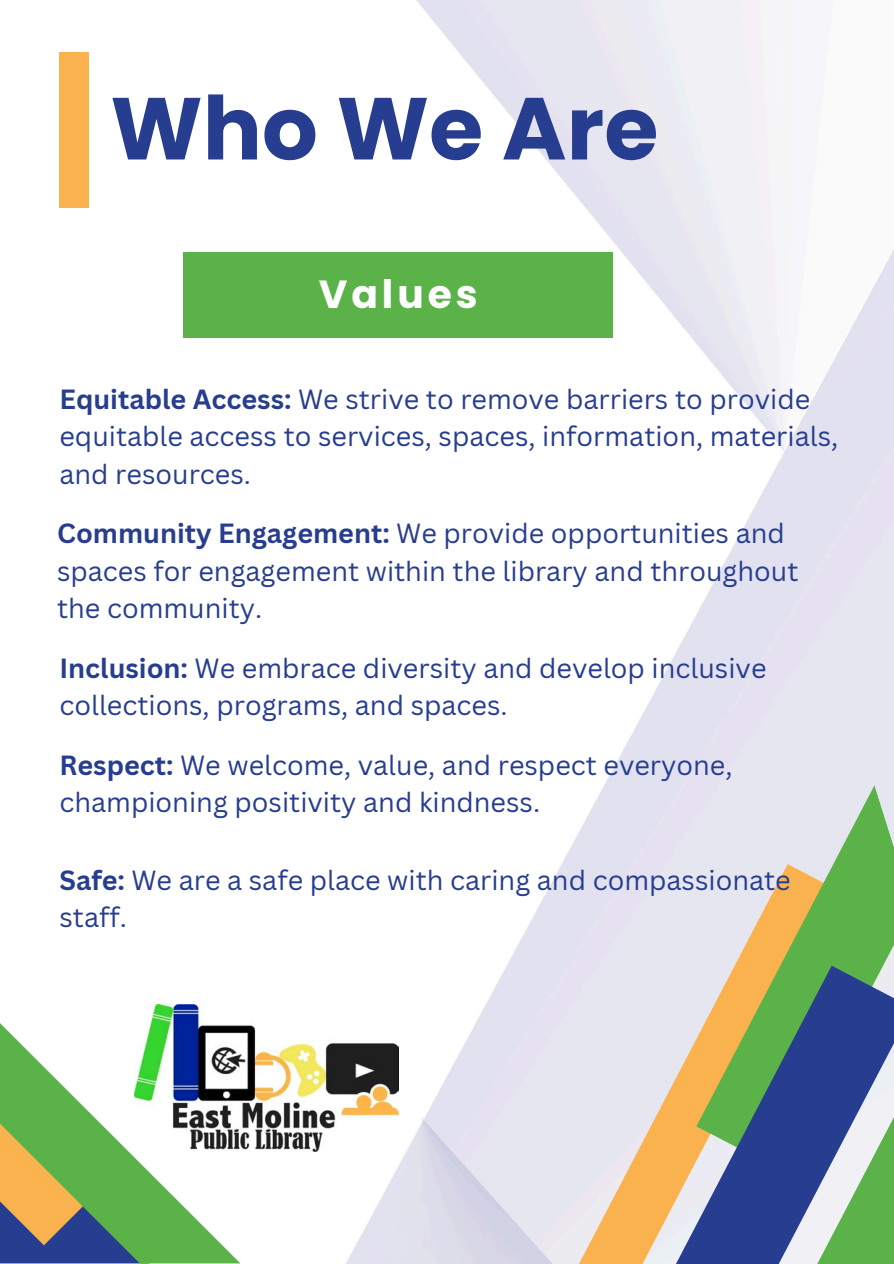
<style>
.page{position:relative;width:894px;height:1264px;background:#fff}
.page>*{position:absolute;margin:0;border:0;box-sizing:border-box;transform-origin:0 0}
.t1{font:700 87.9px "Poppins";color:#273d8f}
.t2{font:700 39.15px "Poppins";letter-spacing:.1em;color:#fff}
.t3{font:27px/37.2px "Canva Sans";color:#273d8f}
.s1{font-weight:700}
</style>
<div class="page">
<img style="left:59px;top:0;width:834px;height:1152px">
<div style="left:59px;top:52px;width:30px;height:155px;background:#f9b24e"></div>
<svg style="left:0;top:1023px;width:240px;height:240px"></svg>
<svg style="left:335px;top:852px;width:279px;height:411px"></svg>
<svg style="left:614px;top:785px;width:279px;height:161px;background:#cad6c1"></svg>
<svg style="left:484px;top:946px;width:409px;height:317px;background:#adb4b0"></svg>
<div style="left:184px;top:252px;width:428px;height:86px;background:#5ab249"></div>
<img style="left:135px;top:1004px;width:263px;height:147px">
<h2 class="t1" style="left:110px;top:67px;width:549px">Who We Are</h2>
<h1 class="t2" style="left:319px;top:267px;width:160px">Values</h1>
<p class="t3" style="left:59px;top:380px;width:780px"><span class="s1">Equitable Access:</span> We strive to remove barriers to provide equitable access to services, spaces, information, materials, and resources.</p>
<p class="t3" style="left:57px;top:514px;width:742px"><span class="s1">Community Engagement:</span> We provide opportunities and spaces for engagement within the library and throughout the community.</p>
<p class="t3" style="left:59px;top:648px;width:708px"><span class="s1">Inclusion:</span> We embrace diversity and develop inclusive collections, programs, and spaces.</p>
<p class="t3" style="left:59px;top:745px;width:674px"><span class="s1">Respect:</span> We welcome, value, and respect everyone, championing positivity and kindness.</p>
<p class="t3" style="left:59px;top:860px;width:732px"><span class="s1">Safe:</span> We are a safe place with caring and compassionate staff.</p>
</div>
